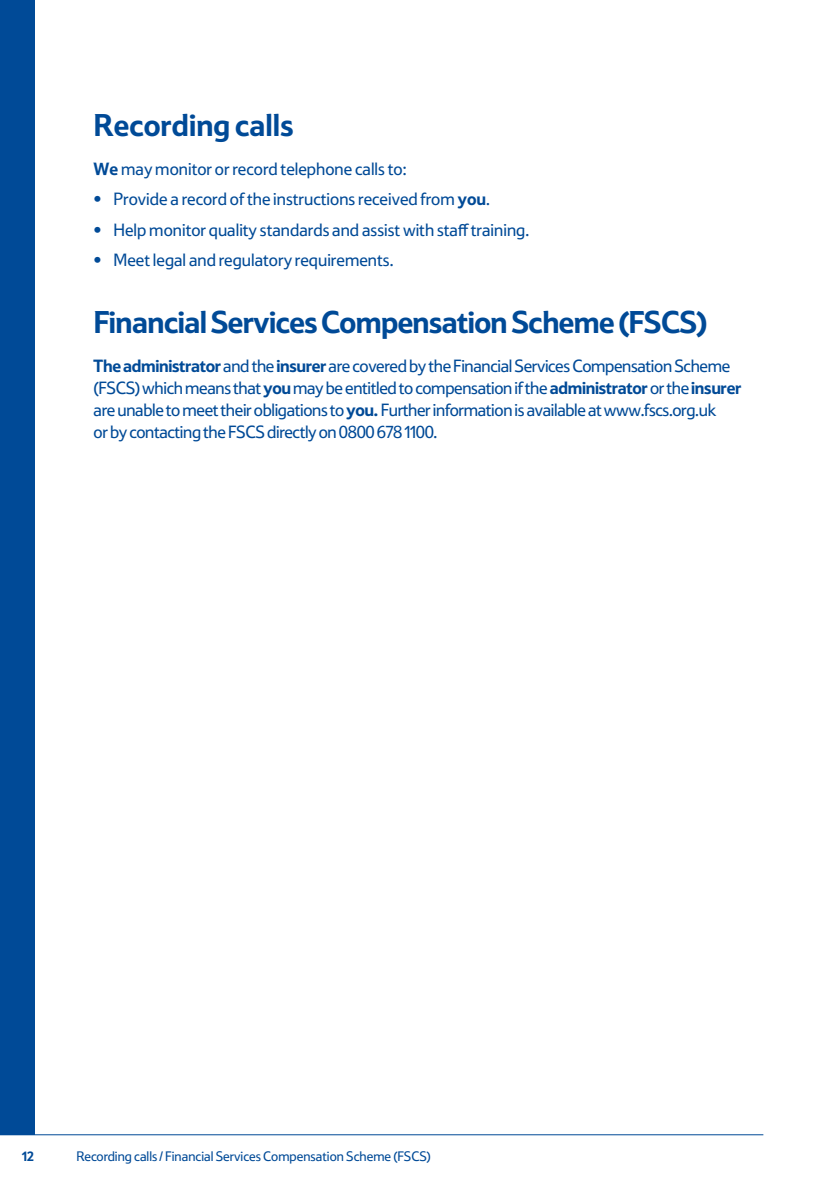
<style>
.page{position:relative;width:840px;height:1191px;background:#fff}
.page>*{position:absolute;margin:0;border:0;box-sizing:border-box;transform-origin:0 0}
.t1{font:700 32px "Tesco Display";letter-spacing:-.02em;color:#004a97}
.t2{font:700 32px "Tesco Display";color:#004a97}
.t3{font:18px/22px "Tesco Display";letter-spacing:-.02em;color:#004a97}
.t4{font:18px "Tesco Display";color:#004a97}
.t5{font:14px "Tesco Display";color:#004a97}
.t6{font:700 14px "Tesco Display";color:#004a97}
.s1{font-weight:700}
</style>
<div class="page">
<div style="left:0;top:0;width:34px;height:1134px;background:#004a97"></div>
<hr style="left:0;top:1134px;width:763px;height:1px;background:#004a97">
<h1 class="t2" style="left:94px;top:106px;width:201px">Recording calls</h1>
<p class="t4" style="left:94px;top:158px;width:314px"><span class="s1">We</span> may monitor or record telephone calls to:</p>
<p class="t4" style="left:94px;top:189px;width:397px"><span class="s1">•</span> Provide a record of the instructions received from <span class="s1">you</span>.</p>
<p class="t4" style="left:94px;top:219px;width:437px"><span class="s1">•</span> Help monitor quality standards and assist with staff training.</p>
<p class="t4" style="left:94px;top:250px;width:301px"><span class="s1">•</span> Meet legal and regulatory requirements.</p>
<h1 class="t1" style="left:94px;top:303px;width:615px">Financial Services Compensation Scheme (FSCS)</h1>
<p class="t3" style="left:94px;top:355px;width:649px"><span class="s1">The administrator</span> and the <span class="s1">insurer</span> are covered by the Financial Services Compensation Scheme (FSCS) which means that <span class="s1">you</span> may be entitled to compensation if the <span class="s1">administrator</span> or the <span class="s1">insurer </span>are unable to meet their obligations to <span class="s1">you.</span> Further information is available at www.fscs.org.uk<br>or by contacting the FSCS directly on 0800 678 1100.</p>
<p class="t6" style="left:22px;top:1148px;width:14px">12</p>
<p class="t5" style="left:77px;top:1148px;width:355px">Recording calls / Financial Services Compensation Scheme (FSCS)</p>
</div>
